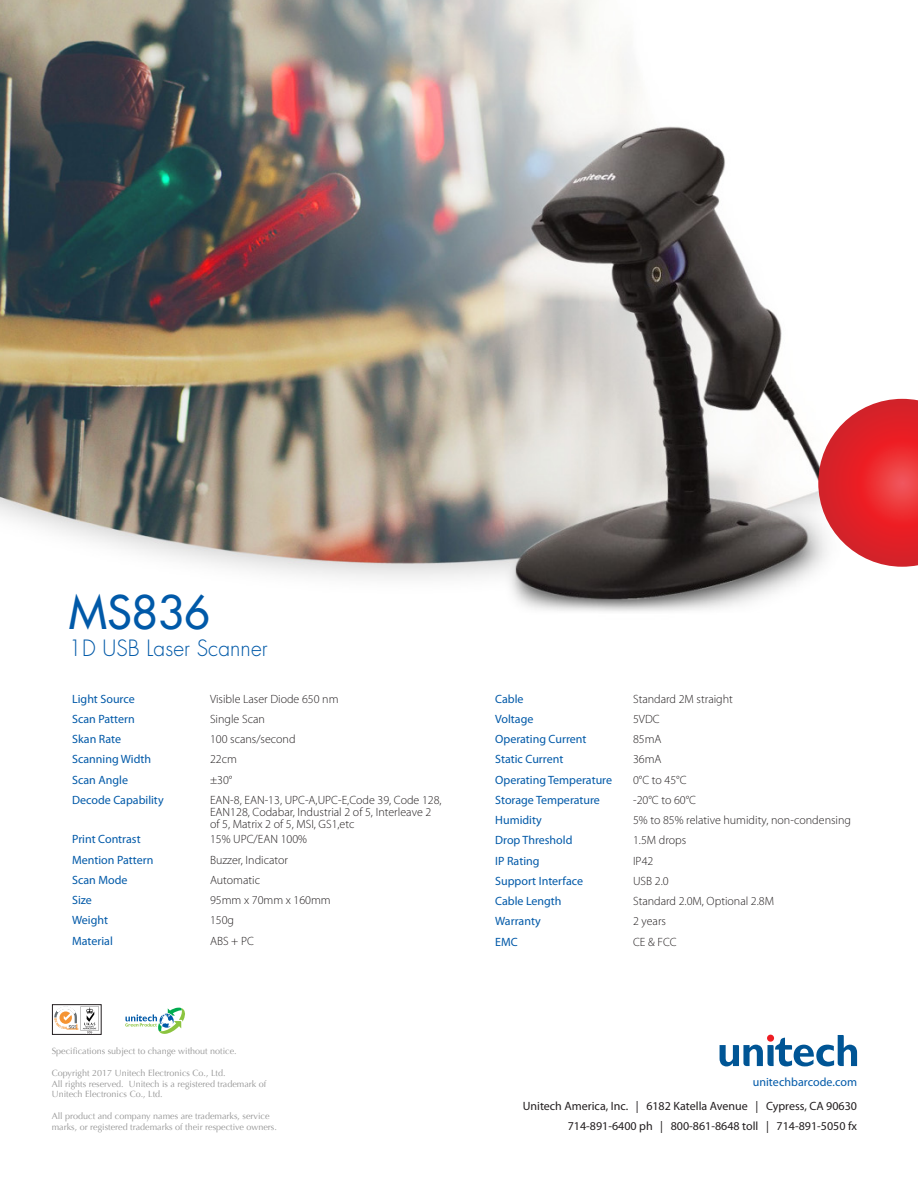
<style>
.page{position:relative;width:918px;height:1188px;background:#fff}
.page>*{position:absolute;margin:0;border:0;box-sizing:border-box;transform-origin:0 0}
.t1{font:45px "Futura";letter-spacing:.005em;color:#0059a8}
.t2{font:300 21.9px "Futura";letter-spacing:.005em;color:#0059a8;scale:.96 1}
.t3{font:300 12px/12px "Myriad Pro";color:#231f20}
.t4{font:12px "Myriad Pro";color:#0059a8}
.t5{font:12px/19.5px "Myriad Pro";color:#231f20;text-align:right}
.t6{font:9px/10.8px "Optima";color:#969696}
</style>
<div class="page">
<img style="left:0;top:0;width:818px;height:612px">
<svg style="left:720px;top:1035px;width:137px;height:31px"></svg>
<div style="left:52px;top:1004px;width:49px;height:31px;border:1px solid #241f21"></div>
<svg style="left:54px;top:1006px;width:45px;height:27px"></svg>
<svg style="left:125px;top:1008px;width:60px;height:26px"></svg>
<svg style="left:818px;top:399px;width:100px;height:168px"></svg>
<h1 class="t1" style="left:69px;top:583px;width:143px">MS836</h1>
<h2 class="t2" style="left:69px;top:634px;width:209px">1D USB Laser Scanner</h2>
<p class="t4" style="left:72px;top:691px;width:64px">Light Source</p>
<p class="t3" style="left:210px;top:693px;width:130px">Visible Laser Diode 650 nm</p>
<p class="t4" style="left:72px;top:712px;width:64px">Scan Pattern</p>
<p class="t3" style="left:210px;top:713px;width:56px">Single Scan</p>
<p class="t4" style="left:72px;top:732px;width:50px">Skan Rate</p>
<p class="t3" style="left:210px;top:733px;width:87px">100 scans/second</p>
<p class="t4" style="left:72px;top:752px;width:80px">Scanning Width</p>
<p class="t3" style="left:210px;top:753px;width:28px">22cm</p>
<p class="t4" style="left:72px;top:772px;width:57px">Scan Angle</p>
<p class="t3" style="left:210px;top:774px;width:24px">±30°</p>
<p class="t4" style="left:72px;top:793px;width:93px">Decode Capability</p>
<p class="t3" style="left:210px;top:794px;width:233px">EAN-8, EAN-13, UPC-A,UPC-E,Code 39, Code 128,<br>EAN128, Codabar, Industrial 2 of 5, Interleave 2 of 5, Matrix 2 of 5, MSI, GS1,etc</p>
<p class="t4" style="left:72px;top:832px;width:70px">Print Contrast</p>
<p class="t3" style="left:210px;top:833px;width:99px">15% UPC/EAN 100%</p>
<p class="t4" style="left:72px;top:852px;width:83px">Mention Pattern</p>
<p class="t3" style="left:210px;top:854px;width:80px">Buzzer, Indicator</p>
<p class="t4" style="left:72px;top:873px;width:57px">Scan Mode</p>
<p class="t3" style="left:210px;top:874px;width:52px">Automatic</p>
<p class="t4" style="left:72px;top:893px;width:21px">Size</p>
<p class="t3" style="left:210px;top:894px;width:122px">95mm x 70mm x 160mm</p>
<p class="t4" style="left:72px;top:913px;width:37px">Weight</p>
<p class="t3" style="left:210px;top:914px;width:26px">150g</p>
<p class="t4" style="left:72px;top:933px;width:42px">Material</p>
<p class="t3" style="left:210px;top:935px;width:45px">ABS + PC</p>
<p class="t6" style="left:52px;top:1046px;width:186px">Specifications subject to change without notice.</p>
<p class="t6" style="left:52px;top:1067px;width:216px">Copyright 2017 Unitech Electronics Co., Ltd.<br>All rights reserved. Unitech is a registered trademark of<br>Unitech Electronics Co., Ltd.</p>
<p class="t6" style="left:52px;top:1111px;width:227px">All product and company names are trademarks, service marks, or registered trademarks of their respective owners.</p>
<p class="t4" style="left:495px;top:691px;width:30px">Cable</p>
<p class="t3" style="left:633px;top:693px;width:101px">Standard 2M straight</p>
<p class="t4" style="left:495px;top:712px;width:40px">Voltage</p>
<p class="t3" style="left:633px;top:713px;width:28px">5VDC</p>
<p class="t4" style="left:495px;top:732px;width:93px">Operating Current</p>
<p class="t3" style="left:633px;top:733px;width:30px">85mA</p>
<p class="t4" style="left:495px;top:752px;width:70px">Static Current</p>
<p class="t3" style="left:633px;top:753px;width:30px">36mA</p>
<p class="t4" style="left:495px;top:772px;width:118px">Operating Temperature</p>
<p class="t3" style="left:633px;top:774px;width:55px">0°C to 45°C</p>
<p class="t4" style="left:495px;top:793px;width:106px">Storage Temperature</p>
<p class="t3" style="left:633px;top:794px;width:65px">-20°C to 60°C</p>
<p class="t4" style="left:495px;top:813px;width:48px">Humidity</p>
<p class="t3" style="left:633px;top:814px;width:219px">5% to 85% relative humidity, non-condensing</p>
<p class="t4" style="left:495px;top:833px;width:79px">Drop Threshold</p>
<p class="t3" style="left:633px;top:834px;width:55px">1.5M drops</p>
<p class="t4" style="left:495px;top:853px;width:46px">IP Rating</p>
<p class="t3" style="left:633px;top:855px;width:22px">IP42</p>
<p class="t4" style="left:495px;top:874px;width:89px">Support Interface</p>
<p class="t3" style="left:633px;top:875px;width:37px">USB 2.0</p>
<p class="t4" style="left:495px;top:894px;width:68px">Cable Length</p>
<p class="t3" style="left:633px;top:895px;width:143px">Standard 2.0M, Optional 2.8M</p>
<p class="t4" style="left:495px;top:914px;width:47px">Warranty</p>
<p class="t3" style="left:633px;top:915px;width:34px">2 years</p>
<p class="t4" style="left:495px;top:934px;width:24px">EMC</p>
<p class="t3" style="left:633px;top:936px;width:45px">CE &amp; FCC</p>
<p class="t4" style="left:753px;top:1075px;width:106px">unitechbarcode.com</p>
<p class="t5" style="left:523px;top:1096px;width:336px">Unitech America, Inc. | 6182 Katella Avenue | Cypress, CA 90630<br>714-891-6400 ph | 800-861-8648 toll | 714-891-5050 fx</p>
</div>
